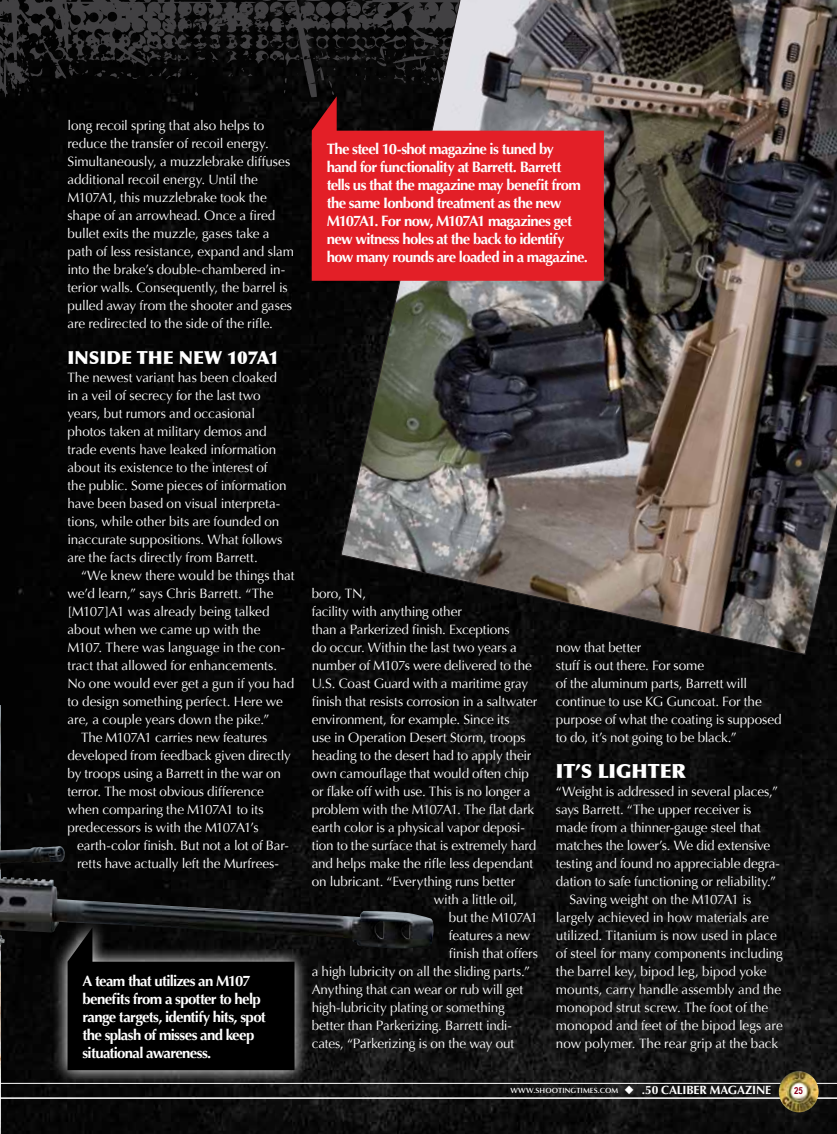
<style>
.page{position:relative;width:837px;height:1134px;background:#fff}
.page>*{position:absolute;margin:0;border:0;box-sizing:border-box;transform-origin:0 0}
.t1{font:900 19.5px "Optima";color:#fff}
.t2{font:900 18px "Optima";color:#fff}
.t3{font:700 15px/18px "Optima";letter-spacing:-.045em;color:#fff}
.t4{font:13.5px/18px "Optima";letter-spacing:-.01em;color:#fff}
.t5{font:13.5px "Optima";letter-spacing:-.035em;color:#fff}
.t6{font:700 9.75px "Arial Narrow";color:#8b0018}
.t7{font:600 7.5px "Optima LT Std";letter-spacing:.01em;color:#fff}
.s1{font-weight:700;font-size:12px}
</style>
<div class="page">
<img style="left:0;top:99px;width:837px;height:1035px">
<svg style="left:0;top:0;width:341px;height:99px;background:#1a1a1b"></svg>
<img style="left:0;top:705px;width:1px;height:429px">
<img style="left:341px;top:0;width:496px;height:655px">
<img style="left:0;top:846px;width:434px;height:103px">
<svg style="left:52px;top:911px;width:257px;height:171px;background:#2e2f30"></svg>
<svg style="left:68px;top:927px;width:227px;height:143px;background:#070707"></svg>
<svg style="left:312px;top:96px;width:292px;height:185px;background:#cb2a31"></svg>
<hr style="left:0;top:1083px;width:837px;height:1px;background:#fff">
<hr style="left:0;top:1097px;width:837px;height:2px;background:#fff">
<img style="left:779px;top:1071px;width:40px;height:41px">
<p class="t4" style="left:67px;top:117px;width:228px">long recoil spring that also helps to reduce the transfer of recoil energy.<br>Simultaneously, a muzzlebrake diffuses additional recoil energy. Until the M107A1, this muzzlebrake took the shape of an arrowhead. Once a fired bullet exits the muzzle, gases take a path of less resistance, expand and slam into the brake’s double-chambered in&shy;terior walls. Consequently, the barrel is pulled away from the shooter and gases are redirected to the side of the rifle.</p>
<p class="t2" style="left:68px;top:347px;width:213px">INSIDE THE NEW 107A1</p>
<p class="t4" style="left:68px;top:368px;width:211px">The newest variant has been cloaked</p>
<p class="t4" style="left:68px;top:386px;width:195px">in a veil of secrecy for the last two</p>
<p class="t4" style="left:68px;top:404px;width:189px">years, but rumors and occasional</p>
<p class="t4" style="left:68px;top:422px;width:201px">photos taken at military demos and</p>
<p class="t4" style="left:68px;top:440px;width:210px">trade events have leaked information</p>
<p class="t4" style="left:68px;top:459px;width:202px">about its existence to the interest of</p>
<p class="t4" style="left:68px;top:477px;width:221px">the public. Some pieces of information</p>
<p class="t4" style="left:68px;top:495px;width:214px">have been based on visual interpreta-</p>
<p class="t4" style="left:68px;top:513px;width:213px">tions, while other bits are founded on</p>
<p class="t4" style="left:68px;top:531px;width:217px">inaccurate suppositions. What follows</p>
<p class="t4" style="left:68px;top:549px;width:192px">are the facts directly from Barrett.</p>
<p class="t4" style="left:81px;top:567px;width:215px">“We knew there would be things that</p>
<p class="t4" style="left:68px;top:585px;width:207px">we’d learn,” says Chris Barrett. “The</p>
<p class="t4" style="left:68px;top:603px;width:204px">[M107]A1 was already being talked</p>
<p class="t4" style="left:68px;top:621px;width:195px">about when we came up with the</p>
<p class="t4" style="left:68px;top:639px;width:219px">M107. There was language in the con-</p>
<p class="t4" style="left:68px;top:657px;width:211px">tract that allowed for enhancements.</p>
<p class="t4" style="left:68px;top:675px;width:228px">No one would ever get a gun if you had</p>
<p class="t4" style="left:68px;top:693px;width:217px">to design something perfect. Here we</p>
<p class="t4" style="left:68px;top:711px;width:203px">are, a couple years down the pike.”</p>
<p class="t4" style="left:81px;top:729px;width:188px">The M107A1 carries new features</p>
<p class="t4" style="left:68px;top:747px;width:225px">developed from feedback given directly</p>
<p class="t4" style="left:68px;top:765px;width:215px">by troops using a Barrett in the war on</p>
<p class="t4" style="left:68px;top:783px;width:198px">terror. The most obvious difference</p>
<p class="t4" style="left:68px;top:801px;width:198px">when comparing the M107A1 to its</p>
<p class="t4" style="left:68px;top:819px;width:193px">predecessors is with the M107A1’s</p>
<p class="t4" style="left:77px;top:837px;width:213px">earth-color finish. But not a lot of Bar-</p>
<p class="t4" style="left:77px;top:855px;width:203px">retts have actually left the Murfrees-</p>
<p class="t3" style="left:82px;top:972px;width:185px">A team that utilizes an M107 benefits from a spotter to help range targets, identify hits, spot the splash of misses and keep situational awareness.</p>
<p class="t3" style="left:327px;top:141px;width:263px">The steel 10-shot magazine is tuned by hand for functionality at Barrett. Barrett tells us that the magazine may benefit from the same Ionbond treatment as the new M107A1. For now, M107A1 magazines get new witness holes at the back to identify how many rounds are loaded in a magazine.</p>
<p class="t4" style="left:312px;top:585px;width:56px">boro, TN,</p>
<p class="t4" style="left:312px;top:603px;width:152px">facility with anything other</p>
<p class="t4" style="left:312px;top:621px;width:200px">than a Parkerized finish. Exceptions</p>
<p class="t4" style="left:312px;top:639px;width:207px">do occur. Within the last two years a</p>
<p class="t4" style="left:312px;top:657px;width:222px">number of M107s were delivered to the</p>
<p class="t4" style="left:312px;top:675px;width:218px">U.S. Coast Guard with a maritime gray</p>
<p class="t4" style="left:312px;top:693px;width:227px">finish that resists corrosion in a saltwater</p>
<p class="t4" style="left:312px;top:711px;width:199px">environment, for example. Since its</p>
<p class="t4" style="left:312px;top:729px;width:215px">use in Operation Desert Storm, troops</p>
<p class="t4" style="left:312px;top:747px;width:221px">heading to the desert had to apply their</p>
<p class="t4" style="left:312px;top:765px;width:219px">own camouflage that would often chip</p>
<p class="t4" style="left:312px;top:783px;width:220px">or flake off with use. This is no longer a</p>
<p class="t4" style="left:312px;top:801px;width:224px">problem with the M107A1. The flat dark</p>
<p class="t4" style="left:312px;top:819px;width:215px">earth color is a physical vapor deposi-</p>
<p class="t4" style="left:312px;top:837px;width:226px">tion to the surface that is extremely hard</p>
<p class="t4" style="left:312px;top:855px;width:223px">and helps make the rifle less dependant</p>
<p class="t4" style="left:312px;top:873px;width:205px">on lubricant. “Everything runs better</p>
<p class="t4" style="left:434px;top:891px;width:85px">with a little oil,</p>
<p class="t5" style="left:449px;top:910px;width:91px">but the M107A1</p>
<p class="t4" style="left:449px;top:927px;width:83px">features a new</p>
<p class="t4" style="left:449px;top:945px;width:91px">finish that offers</p>
<p class="t4" style="left:312px;top:963px;width:220px">a high lubricity on all the sliding parts.”</p>
<p class="t4" style="left:312px;top:981px;width:213px">Anything that can wear or rub will get</p>
<p class="t4" style="left:312px;top:999px;width:195px">high-lubricity plating or something</p>
<p class="t4" style="left:312px;top:1017px;width:202px">better than Parkerizing. Barrett indi-</p>
<p class="t4" style="left:312px;top:1035px;width:204px">cates, “Parkerizing is on the way out</p>
<p class="t4" style="left:556px;top:639px;width:227px">now that better<br>stuff is out there. For some<br>of the aluminum parts, Barrett will continue to use KG Guncoat. For the purpose of what the coating is supposed to do, it’s not going to be black.”</p>
<p class="t1" style="left:556px;top:759px;width:132px">IT’S LIGHTER</p>
<p class="t4" style="left:556px;top:783px;width:224px">“Weight is addressed in several places,”</p>
<p class="t4" style="left:556px;top:801px;width:197px">says Barrett. “The upper receiver is</p>
<p class="t4" style="left:556px;top:819px;width:206px">made from a thinner-gauge steel that</p>
<p class="t4" style="left:556px;top:837px;width:216px">matches the lower’s. We did extensive</p>
<p class="t4" style="left:556px;top:855px;width:225px">testing and found no appreciable degra-</p>
<p class="t4" style="left:556px;top:873px;width:222px">dation to safe functioning or reliability.”</p>
<p class="t4" style="left:569px;top:891px;width:183px">Saving weight on the M107A1 is</p>
<p class="t4" style="left:556px;top:909px;width:214px">largely achieved in how materials are</p>
<p class="t4" style="left:556px;top:927px;width:222px">utilized. Titanium is now used in place</p>
<p class="t4" style="left:556px;top:945px;width:229px">of steel for many components including</p>
<p class="t4" style="left:556px;top:963px;width:212px">the barrel key, bipod leg, bipod yoke</p>
<p class="t4" style="left:556px;top:981px;width:227px">mounts, carry handle assembly and the</p>
<p class="t4" style="left:556px;top:999px;width:214px">monopod strut screw. The foot of the</p>
<p class="t4" style="left:556px;top:1017px;width:228px">monopod and feet of the bipod legs are</p>
<p class="t4" style="left:556px;top:1035px;width:224px">now polymer. The rear grip at the back</p>
<p class="t7" style="left:510px;top:1086px;width:262px">WWW.SHOOTINGTIMES.COM ◆ <span class="s1">.50 CALIBER MAGAZINE</span></p>
<p class="t6" style="left:794px;top:1083px;width:10px">25</p>
</div>
